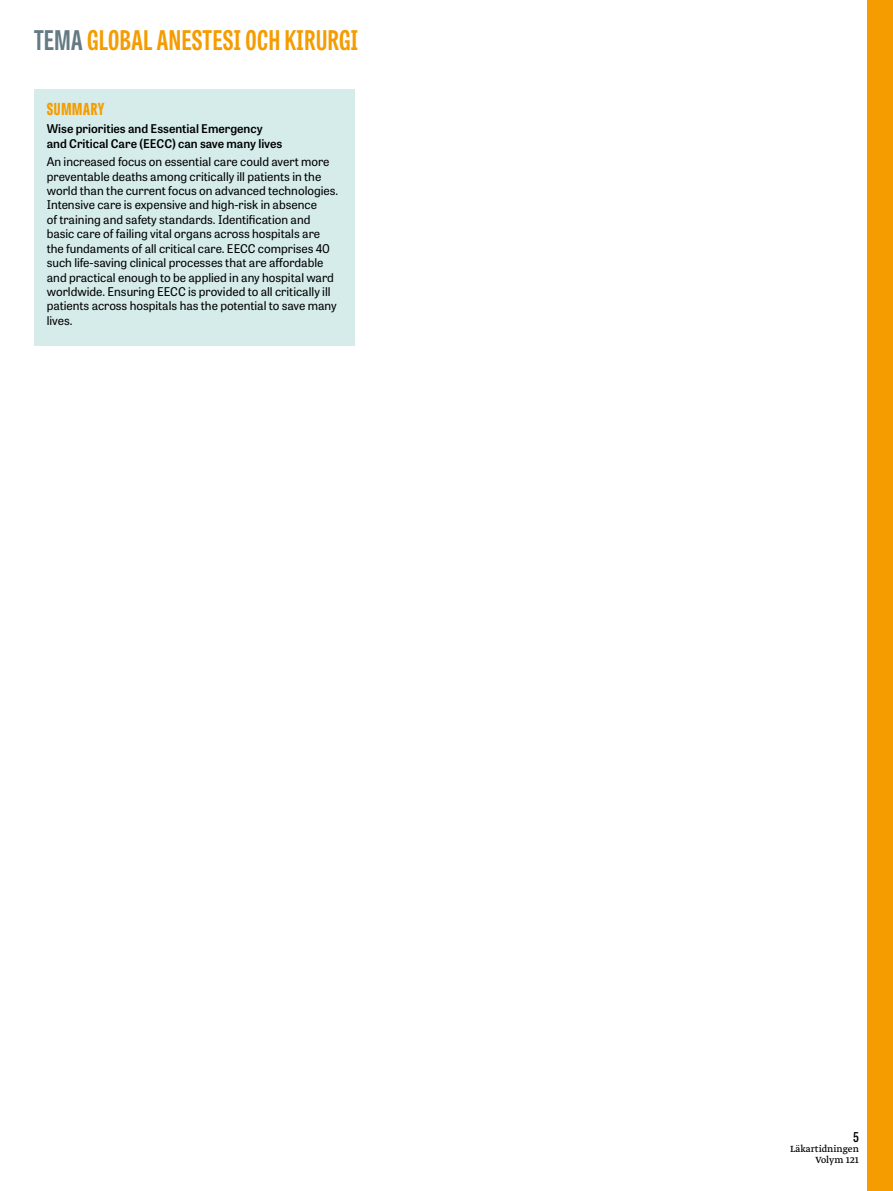
<style>
.page{position:relative;width:893px;height:1191px;background:#fff}
.page>*{position:absolute;margin:0;border:0;box-sizing:border-box;transform-origin:0 0}
.t1{font:700 27px "Tablet Gothic Compressed";letter-spacing:.02em;color:#f59c00}
.t2{font:800 16.5px "Tablet Gothic Compressed";letter-spacing:.045em;color:#f59c00}
.t3{font:600 13.5px "Tablet Gothic Condensed";color:#000}
.t4{font:12px/14.4px "Tablet Gothic";color:#000}
.t5{font:600 12px/14.4px "Tablet Gothic";color:#000}
.t6{font:10.5px/10.5px "Greta Text Pro";color:#000;text-align:right}
.s1{color:#647a84}
</style>
<div class="page">
<div style="left:867px;top:0;width:26px;height:1191px;background:#f59c00"></div>
<div style="left:34px;top:89px;width:321px;height:256px;background:#d5eceb"></div>
<h1 class="t1" style="left:34px;top:22px;width:326px"><span class="s1">TEMA</span> GLOBAL ANESTESI OCH KIRURGI</h1>
<h2 class="t2" style="left:47px;top:97px;width:59px">SUMMARY</h2>
<p class="t5" style="left:47px;top:121px;width:237px">Wise priorities and Essential Emergency and Critical Care (EECC) can save many lives</p>
<p class="t4" style="left:47px;top:154px;width:293px">An increased focus on essential care could avert more preventable deaths among critically ill patients in the world than the current focus on advanced technologies.<br>Intensive care is expensive and high-risk in absence<br>of training and safety standards. Identification and basic care of failing vital organs across hospitals are the fundaments of all critical care. EECC comprises 40 such life-saving clinical processes that are affordable and practical enough to be applied in any hospital ward worldwide. Ensuring EECC is provided to all critically ill patients across hospitals has the potential to save many lives.</p>
<p class="t3" style="left:853px;top:1127px;width:7px">5</p>
<p class="t6" style="left:790px;top:1144px;width:70px">Läkartidningen<br>Volym 121</p>
</div>
